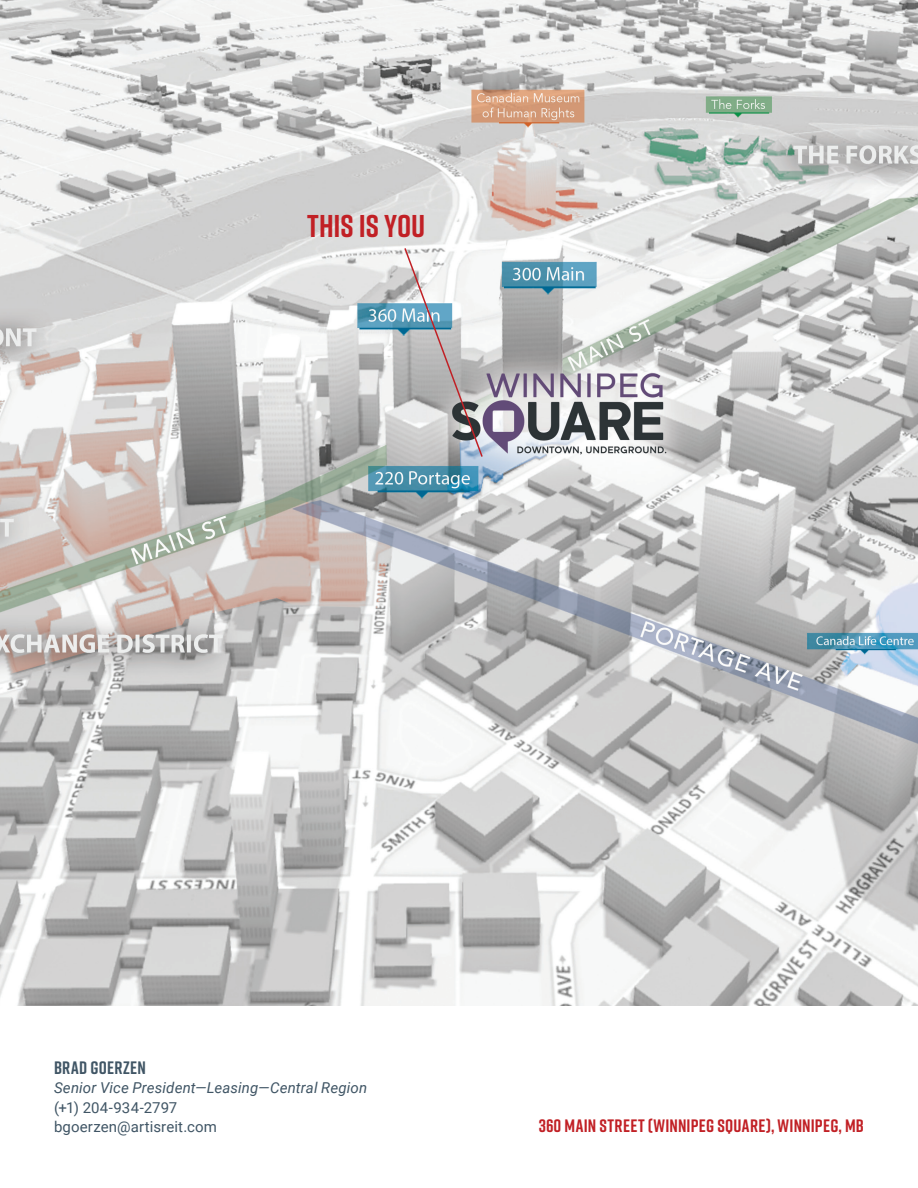
<style>
.page{position:relative;width:918px;height:1188px;background:#fff}
.page>*{position:absolute;margin:0;border:0;box-sizing:border-box;transform-origin:0 0}
.t1{font:700 31.5px "Rift";letter-spacing:-.005em;color:#c12025}
.t2{font:700 18px "Rift";letter-spacing:.015em;color:#c12025}
.t3{font:700 18px "Rift";letter-spacing:.015em;color:#405565}
.t4{font:italic 15px "Roboto";letter-spacing:.01em;color:#405565}
.t5{font:15px "Roboto";letter-spacing:.01em;color:#405565}
</style>
<div class="page">
<img style="left:0;top:0;width:918px;height:1005px">
<svg style="left:403px;top:246px;width:81px;height:213px"></svg>
<p class="t1" style="left:307px;top:204px;width:120px">THIS IS YOU</p>
<p class="t3" style="left:54px;top:1055px;width:93px">BRAD GOERZEN</p>
<p class="t4" style="left:54px;top:1077px;width:315px">Senior Vice President—Leasing—Central Region</p>
<p class="t5" style="left:54px;top:1097px;width:125px">(+1) 204-934-2797</p>
<p class="t5" style="left:54px;top:1116px;width:164px">bgoerzen@artisreit.com</p>
<p class="t2" style="left:539px;top:1113px;width:327px">360 MAIN STREET (WINNIPEG SQUARE), WINNIPEG, MB</p>
</div>
